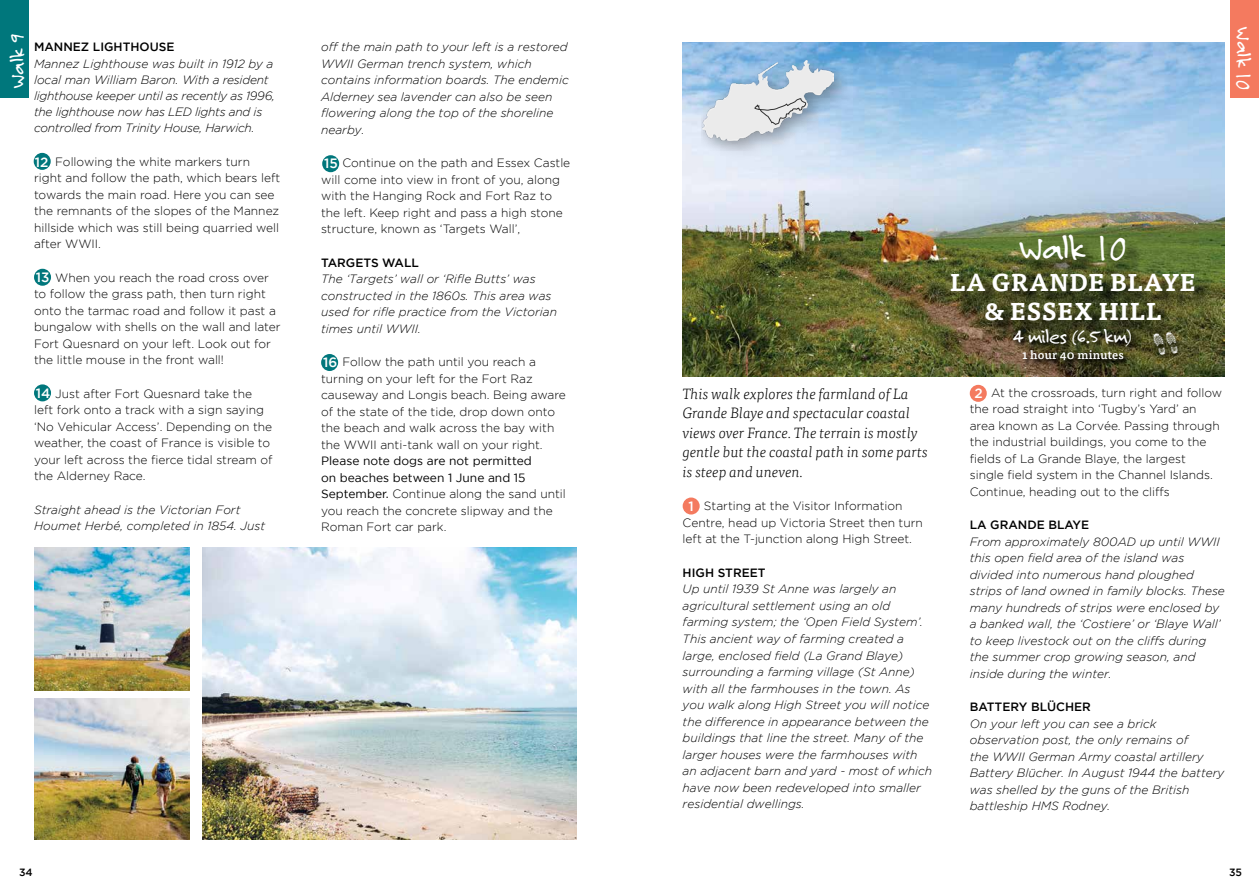
<style>
.page{position:relative;width:1259px;height:893px;background:#fff}
.page>*{position:absolute;margin:0;border:0;box-sizing:border-box;transform-origin:0 0}
.t1{font:36px "Felt Tip Roman";letter-spacing:-.025em;color:#fff}
.t2{font:700 24px/28.8px "Tisa Pro";letter-spacing:.01em;color:#fff;text-align:center}
.t3{font:21px "Felt Tip Roman";letter-spacing:-.015em;color:#fff}
.t4{font:italic 300 15px/19.5px "Tisa Pro";color:#000}
.t5{font:500 13.5px "Gotham";color:#fff}
.t6{font:300 12px/16.5px "Gotham";color:#000}
.t7{font:italic 300 12px/16.5px "Gotham";color:#000}
.t8{font:italic 300 12px/16px "Gotham";letter-spacing:-.02em;color:#000}
.t9{font:500 12px "Gotham";color:#000}
.t10{font:500 12px "Tisa Pro";letter-spacing:.01em;color:#fff}
.t11{font:500 10.5px "Gotham";color:#000}
.s1{font-weight:400}
</style>
<div class="page">
<img style="left:682px;top:43px;width:543px;height:333px">
<img style="left:202px;top:547px;width:374px;height:293px">
<img style="left:34px;top:547px;width:155px;height:143px">
<img style="left:34px;top:698px;width:155px;height:142px">
<div style="left:34px;top:153px;width:17px;height:17px;background:#00777c;border-radius:50%"></div>
<div style="left:34px;top:269px;width:17px;height:17px;background:#00777c;border-radius:50%"></div>
<div style="left:34px;top:384px;width:17px;height:17px;background:#00777c;border-radius:50%"></div>
<div style="left:322px;top:155px;width:17px;height:17px;background:#00777c;border-radius:50%"></div>
<div style="left:321px;top:354px;width:17px;height:17px;background:#00777c;border-radius:50%"></div>
<div style="left:954px;top:276px;width:258px;height:62px;background:#000;opacity:.75"></div>
<div style="left:1023px;top:238px;width:120px;height:41px;background:#000;opacity:.75"></div>
<div style="left:699px;top:57px;width:157px;height:106px;background:#000;opacity:.11"></div>
<div style="left:702px;top:53px;width:148px;height:98px;background:#000;opacity:.29"></div>
<img style="left:703px;top:61px;width:130px;height:79px">
<div style="left:682px;top:497px;width:17px;height:17px;background:#f47a5f;border-radius:50%"></div>
<div style="left:969px;top:385px;width:17px;height:17px;background:#f47a5f;border-radius:50%"></div>
<svg style="left:754px;top:93px;width:52px;height:32px;background:#ced1d4"></svg>
<div style="left:1230px;top:0;width:29px;height:98px;background:#f47a5f"></div>
<div style="left:0;top:0;width:28px;height:98px;background:#00777c"></div>
<div style="left:1012px;top:327px;width:126px;height:40px;background:#000;opacity:.75"></div>
<div style="left:1163px;top:332px;width:20px;height:26px;background:#000;opacity:.75"></div>
<img style="left:1163px;top:330px;width:18px;height:25px">
<div style="left:1151px;top:333px;width:20px;height:26px;background:#000;opacity:.75"></div>
<img style="left:1151px;top:331px;width:18px;height:25px">
<h3 class="t3" style="left:4px;top:88px;width:57px;rotate:-90deg">Walk 9</h3>
<p class="t9" style="left:34px;top:40px;width:142px">MANNEZ LIGHTHOUSE</p>
<p class="t8" style="left:34px;top:56px;width:242px">Mannez Lighthouse was built in 1912 by a local man William Baron. With a resident lighthouse keeper until as recently as 1996, the lighthouse now has LED lights and is controlled from Trinity House, Harwich.</p>
<p class="t6" style="left:34px;top:153px;width:248px;text-indent:21px">Following the white markers turn right and follow the path, which bears left towards the main road. Here you can see the remnants of the slopes of the Mannez hillside which was still being quarried well after WWII.</p>
<p class="t6" style="left:34px;top:269px;width:248px;text-indent:21px">When you reach the road cross over to follow the grass path, then turn right onto the tarmac road and follow it past a bungalow with shells on the wall and later Fort Quesnard on your left. Look out for the little mouse in the front wall!</p>
<p class="t6" style="left:34px;top:385px;width:240px;text-indent:21px">Just after Fort Quesnard take the left fork onto a track with a sign saying ‘No Vehicular Access’. Depending on the weather, the coast of France is visible to your left across the fierce tidal stream of the Alderney Race.</p>
<p class="t7" style="left:34px;top:501px;width:232px">Straight ahead is the Victorian Fort<br>Houmet Herbé, completed in 1854. Just</p>
<p class="t5" style="left:35px;top:155px;width:15px">12</p>
<p class="t5" style="left:36px;top:269px;width:15px">13</p>
<p class="t5" style="left:36px;top:385px;width:16px">14</p>
<p class="t7" style="left:321px;top:39px;width:249px">off the main path to your left is a restored WWII German trench system, which contains information boards. The endemic Alderney sea lavender can also be seen flowering along the top of the shoreline nearby.</p>
<p class="t6" style="left:321px;top:155px;width:251px;text-indent:21px">Continue on the path and Essex Castle will come into view in front of you, along with the Hanging Rock and Fort Raz to the left. Keep right and pass a high stone structure, known as ‘Targets Wall’,</p>
<p class="t9" style="left:321px;top:256px;width:99px">TARGETS WALL</p>
<p class="t7" style="left:321px;top:271px;width:237px">The ‘Targets’ wall or ‘Rifle Butts’ was constructed in the 1860s. This area was used for rifle practice from the Victorian times until WWII.</p>
<p class="t6" style="left:321px;top:354px;width:246px;text-indent:21px">Follow the path until you reach a turning on your left for the Fort Raz causeway and Longis beach. Being aware of the state of the tide, drop down onto the beach and walk across the bay with the WWII anti-tank wall on your right.</p>
<p class="t6" style="left:321px;top:453px;width:246px"><span class="s1">Please note dogs are not permitted<br>on beaches between 1 June and 15<br>September.</span> Continue along the sand until you reach the concrete slipway and the<br>Roman Fort car park.</p>
<p class="t5" style="left:324px;top:156px;width:15px">15</p>
<p class="t5" style="left:323px;top:355px;width:16px">16</p>
<h3 class="t3" style="left:1257px;top:27px;width:63px;rotate:90deg">Walk 10</h3>
<p class="t4" style="left:682px;top:383px;width:247px">This walk explores the farmland of La Grande Blaye and spectacular coastal views over France. The terrain is mostly gentle but the coastal path in some parts is steep and uneven.</p>
<p class="t6" style="left:682px;top:498px;width:242px;text-indent:21px">Starting at the Visitor Information<br>Centre, head up Victoria Street then turn left at the T-junction along High Street.</p>
<p class="t9" style="left:682px;top:566px;width:84px">HIGH STREET</p>
<p class="t7" style="left:682px;top:581px;width:251px">Up until 1939 St Anne was largely an agricultural settlement using an old farming system; the ‘Open Field System’.<br>This ancient way of farming created a large, enclosed field (La Grand Blaye) surrounding a farming village (St Anne) with all the farmhouses in the town. As you walk along High Street you will notice the difference in appearance between the buildings that line the street. Many of the larger houses were the farmhouses with an adjacent barn and yard - most of which have now been redeveloped into smaller residential dwellings.</p>
<p class="t5" style="left:688px;top:499px;width:7px">1</p>
<h1 class="t1" style="left:1020px;top:224px;width:107px">Walk 10</h1>
<h2 class="t2" style="left:950px;top:266px;width:248px">LA GRANDE BLAYE &amp; ESSEX HILL</h2>
<h3 class="t3" style="left:1014px;top:323px;width:119px">4 miles (6.5 km)</h3>
<p class="t10" style="left:1022px;top:346px;width:103px">1 hour 40 minutes</p>
<p class="t6" style="left:969px;top:384px;width:254px;text-indent:21px">At the crossroads, turn right and follow the road straight into ‘Tugby’s Yard’ an area known as La Corvée. Passing through the industrial buildings, you come to the fields of La Grande Blaye, the largest single field system in the Channel Islands.<br>Continue, heading out to the cliffs</p>
<p class="t9" style="left:969px;top:518px;width:121px">LA GRANDE BLAYE</p>
<p class="t7" style="left:969px;top:533px;width:257px">From approximately 800AD up until WWII this open field area of the island was divided into numerous hand ploughed strips of land owned in family blocks. These many hundreds of strips were enclosed by a banked wall, the ‘Costiere’ or ‘Blaye Wall’ to keep livestock out on the cliffs during the summer crop growing season, and inside during the winter.</p>
<p class="t9" style="left:969px;top:700px;width:123px">BATTERY BLÜCHER</p>
<p class="t7" style="left:969px;top:715px;width:256px">On your left you can see a brick observation post, the only remains of<br>the WWII German Army coastal artillery Battery Blücher. In August 1944 the battery was shelled by the guns of the British battleship HMS Rodney.</p>
<p class="t5" style="left:974px;top:386px;width:10px">2</p>
<p class="t11" style="left:19px;top:866px;width:15px">34</p>
<p class="t11" style="left:1229px;top:866px;width:14px">35</p>
</div>
